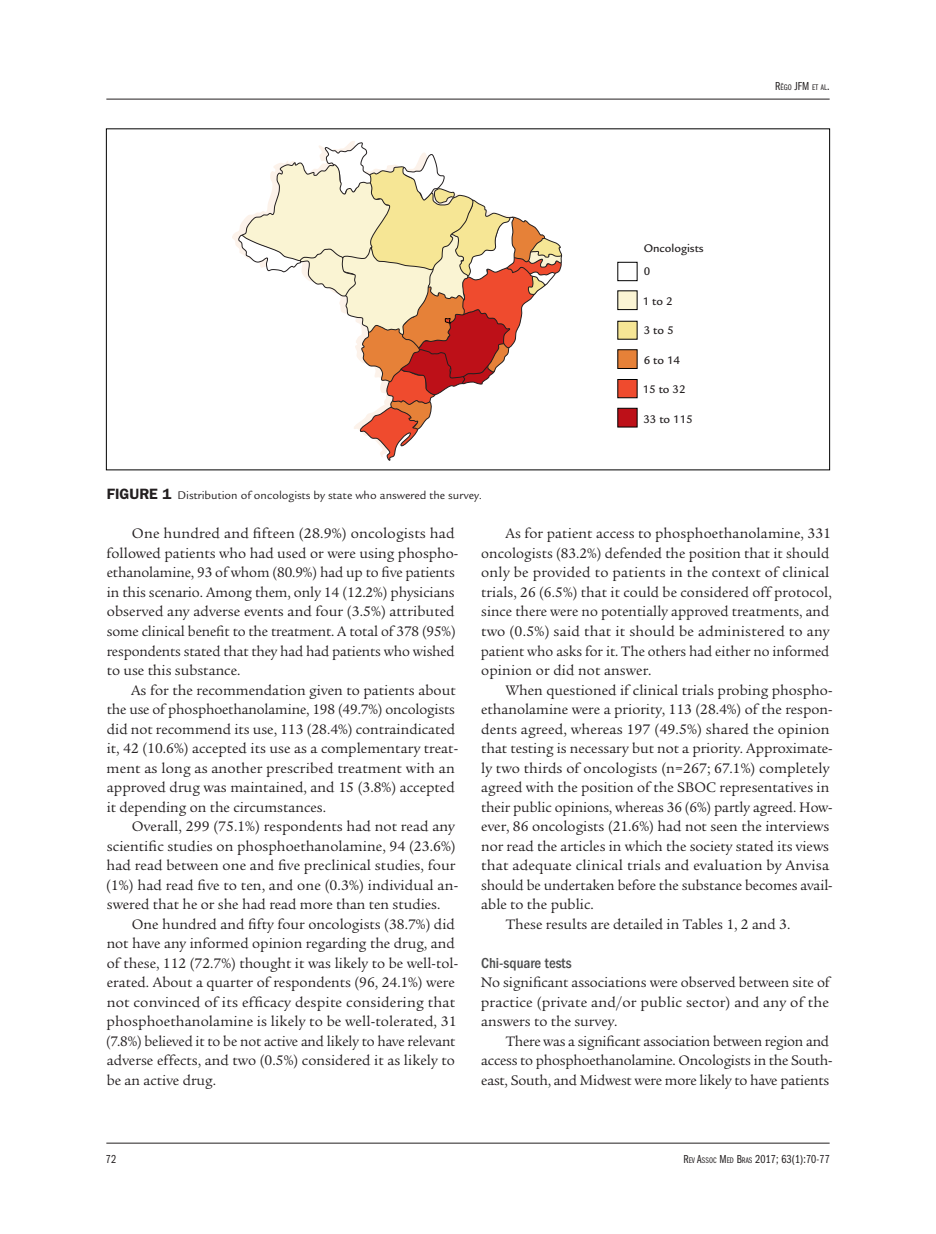
<style>
.page{position:relative;width:936px;height:1234px;background:#fff}
.page>*{position:absolute;margin:0;border:0;box-sizing:border-box;transform-origin:0 0}
.Texto_c__recuo{font:15px/19.5px "Legacy Serif Std";color:#231f20}
.Texto_s_recuo{font:15px/19.5px "Legacy Serif Std";letter-spacing:.01em;color:#231f20;text-align:justify}
.Tit2{font:500 condensed 15px "ITC Franklin Gothic Std";color:#4b4c4d}
.Figura_tit{font:12px "Legacy Sans Std";color:#231f20}
.Dísticos{font:500 12px "Legacy Sans Std";color:#231f20}
.t1{font:12px "ITC Franklin Gothic Std Bk Cp";letter-spacing:.01em;color:#231f20}
.t2{font:8.4px "ITC Franklin Gothic Std Bk Cp";letter-spacing:.015em;color:#231f20}
.s1{font-family:"ITC Franklin Gothic Std";font-weight:600;font-size:15px}
.s2{font-size:12px}
.s3{font-size:8.4px}
</style>
<div class="page">
<hr style="left:106px;top:99px;width:723px;height:1px;background:#231f20">
<hr style="left:106px;top:1142px;width:723px;height:1px;background:#231f20">
<div style="left:617px;top:290px;width:20px;height:20px;background:#faf4d3"></div>
<div style="left:617px;top:321px;width:20px;height:18px;background:#f6e695"></div>
<div style="left:617px;top:349px;width:20px;height:20px;background:#e68138;border:1px solid #000"></div>
<div style="left:617px;top:379px;width:20px;height:19px;background:#ef4b2e"></div>
<div style="left:617px;top:408px;width:20px;height:19px;background:#bd1018"></div>
<div style="left:617px;top:262px;width:20px;height:19px;background:#fff;border:1px solid #000"></div>
<svg style="left:232px;top:141px;width:330px;height:320px"></svg>
<p class="Figura_tit" style="left:107px;top:488px;width:376px"><span class="s1">FIGURE 1</span> Distribution of oncologists by state who answered the survey.</p>
<p class="Dísticos" style="left:643px;top:241px;width:61px">Oncologists</p>
<p class="Dísticos" style="left:644px;top:264px;width:8px">0</p>
<p class="Dísticos" style="left:642px;top:294px;width:31px">1 to 2</p>
<p class="Dísticos" style="left:643px;top:323px;width:31px">3 to 5</p>
<p class="Dísticos" style="left:643px;top:353px;width:38px">6 to 14</p>
<p class="Dísticos" style="left:642px;top:382px;width:44px">15 to 32</p>
<p class="Dísticos" style="left:643px;top:412px;width:51px">33 to 115</p>
<p class="t2" style="left:775px;top:82px;width:56px"><span class="s2">R</span>ÊGO <span class="s2">JFM</span> ET AL<span class="s2">.</span></p>
<p class="Texto_c__recuo" style="left:107px;top:524px;width:353px;text-indent:25px">One hundred and fifteen (28.9%) oncologists had followed patients who had used or were using phospho&shy;ethanolamine, 93 of whom (80.9%) had up to five patients in this scenario. Among them, only 14 (12.2%) physicians observed any adverse events and four (3.5%) attributed some clinical benefit to the treatment. A total of 378 (95%) respondents stated that they had had patients who wished to use this substance.</p>
<p class="Texto_c__recuo" style="left:107px;top:680px;width:353px;text-indent:24px">As for the recommendation given to patients about the use of phosphoethanolamine, 198 (49.7%) oncologists did not recommend its use, 113 (28.4%) contraindicated it, 42 (10.6%) accepted its use as a complementary treat&shy;ment as long as another prescribed treatment with an approved drug was maintained, and 15 (3.8%) accepted it depending on the circumstances.</p>
<p class="Texto_c__recuo" style="left:106px;top:816px;width:354px;text-indent:26px">Overall, 299 (75.1%) respondents had not read any scientific studies on phosphoethanolamine, 94 (23.6%) had read between one and five preclinical studies, four (1%) had read five to ten, and one (0.3%) individual an&shy;swered that he or she had read more than ten studies.</p>
<p class="Texto_c__recuo" style="left:106px;top:914px;width:354px;text-indent:26px">One hundred and fifty four oncologists (38.7%) did not have any informed opinion regarding the drug, and of these, 112 (72.7%) thought it was likely to be well-tol&shy;erated. About a quarter of respondents (96, 24.1%) were not convinced of its efficacy despite considering that phosphoethanolamine is likely to be well-tolerated, 31 (7.8%) believed it to be not active and likely to have relevant adverse effects, and two (0.5%) considered it as likely to be an active drug.</p>
<p class="Texto_c__recuo" style="left:481px;top:524px;width:352px;text-indent:25px">As for patient access to phosphoethanolamine, 331 oncologists (83.2%) defended the position that it should only be provided to patients in the context of clinical trials, 26 (6.5%) that it could be considered off protocol, since there were no potentially approved treatments, and two (0.5%) said that it should be administered to any patient who asks for it. The others had either no informed opinion or did not answer.</p>
<p class="Texto_c__recuo" style="left:481px;top:680px;width:353px;text-indent:24px">When questioned if clinical trials probing phospho&shy;ethanolamine were a priority, 113 (28.4%) of the respon&shy;dents agreed, whereas 197 (49.5%) shared the opinion that testing is necessary but not a priority. Approximate&shy;ly two thirds of oncologists (n=267; 67.1%) completely agreed with the position of the SBOC representatives in their public opinions, whereas 36 (6%) partly agreed. How&shy;ever, 86 oncologists (21.6%) had not seen the interviews nor read the articles in which the society stated its views that adequate clinical trials and evaluation by Anvisa should be undertaken before the substance becomes avail&shy;able to the public.</p>
<p class="Texto_c__recuo" style="left:505px;top:914px;width:286px">These results are detailed in Tables 1, 2 and 3.</p>
<p class="Tit2" style="left:481px;top:954px;width:92px">Chi-square tests</p>
<p class="Texto_s_recuo" style="left:480px;top:972px;width:351px">No significant associations were observed between site of practice (private and/or public sector) and any of the answers to the survey.</p>
<p class="Texto_c__recuo" style="left:481px;top:1031px;width:353px;text-indent:24px">There was a significant association between region and access to phosphoethanolamine. Oncologists in the South&shy;east, South, and Midwest were more likely to have patients</p>
<p class="t1" style="left:106px;top:1151px;width:12px">72</p>
<p class="t1" style="left:683px;top:1151px;width:148px">R<span class="s3">EV</span> A<span class="s3">SSOC</span> M<span class="s3">ED</span> B<span class="s3">RAS</span> 2017; 63(1):70-77</p>
</div>
